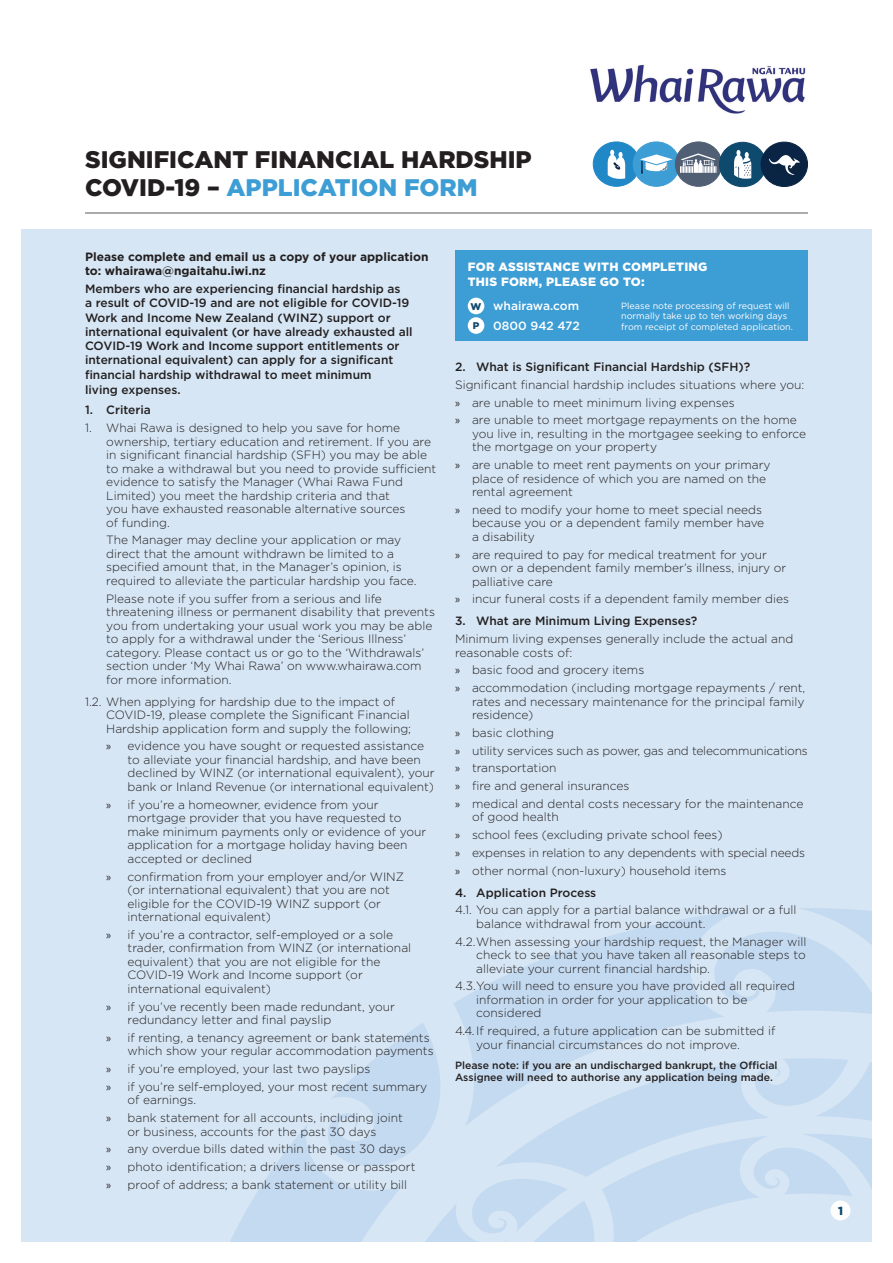
<style>
.page{position:relative;width:893px;height:1263px;background:#fff}
.page>*{position:absolute;margin:0;border:0;box-sizing:border-box;transform-origin:0 0}
.t1{font:900 24px/28.2px "Gotham";color:#231f20}
.t2{font:300 12px/13.5px "Gotham";color:#231f20}
.t3{font:500 12px/14.2px "Gotham";color:#231f20}
.t4{font:700 12px/14.2px "Gotham";color:#231f20}
.t5{font:900 12px/15px "Gotham";letter-spacing:.02em;color:#fff}
.t6{font:500 12px/20px "Gotham";color:#fff}
.t7{font:900 11.7px "Gotham";color:#0e496e}
.t8{font:500 10.5px/12px "Gotham";color:#231f20}
.t9{font:900 9.75px/19.5px "Gotham";color:#0e496e}
.t10{font:9px/10.5px "Gotham";color:#fff}
.s1{color:#3d9dd5}
.s2{font-family:"Myriad Pro";font-weight:400}
</style>
<div class="page">
<div style="left:21px;top:230px;width:851px;height:1012px;background:#d6e6f4"></div>
<svg style="left:230px;top:908px;width:642px;height:334px"></svg>
<div style="left:593px;top:142px;width:47px;height:44px;background:#2188c7;border-radius:50%"></div>
<div style="left:593px;top:141px;width:47px;height:46px;border:1px solid #2188c7;border-radius:50%"></div>
<svg style="left:608px;top:150px;width:17px;height:29px"></svg>
<div style="left:633px;top:142px;width:47px;height:44px;background:#3d9dd5;border-radius:50%"></div>
<div style="left:633px;top:141px;width:47px;height:46px;border:1px solid #3d9dd5;border-radius:50%"></div>
<svg style="left:640px;top:154px;width:33px;height:20px"></svg>
<div style="left:675px;top:142px;width:47px;height:44px;background:#505f74;border-radius:50%"></div>
<div style="left:675px;top:141px;width:47px;height:46px;border:1px solid #505f74;border-radius:50%"></div>
<svg style="left:680px;top:153px;width:36px;height:20px"></svg>
<div style="left:719px;top:142px;width:47px;height:45px;background:#0e496e;border-radius:50%"></div>
<div style="left:719px;top:142px;width:47px;height:45px;border:1px solid #0e496e;border-radius:50%"></div>
<svg style="left:734px;top:150px;width:17px;height:29px"></svg>
<div style="left:761px;top:142px;width:46px;height:44px;background:#092444;border-radius:50%"></div>
<div style="left:761px;top:142px;width:47px;height:45px;border:1px solid #092444;border-radius:50%"></div>
<div style="left:771px;top:157px;width:39px;height:28px;background:#231f20;opacity:.17"></div>
<svg style="left:769px;top:155px;width:31px;height:21px"></svg>
<img style="left:590px;top:64px;width:216px;height:50px">
<hr style="left:85px;top:213px;width:723px;height:1px;background:#57585a">
<div style="left:455px;top:251px;width:353px;height:90px;background:#3d9dd5"></div>
<div style="left:468px;top:298px;width:16px;height:16px;background:#fff;border-radius:50%"></div>
<div style="left:468px;top:317px;width:16px;height:17px;background:#fff;border-radius:50%"></div>
<div style="left:830px;top:1200px;width:20px;height:20px;background:#fff;border-radius:50%"></div>
<h1 class="t1" style="left:85px;top:145px;width:448px">SIGNIFICANT FINANCIAL HARDSHIP<br>COVID-19 – <span class="s1">APPLICATION FORM</span></h1>
<p class="t4" style="left:85px;top:249px;width:345px">Please complete and email us a copy of your application to: whairawa@ngaitahu.iwi.nz</p>
<p class="t3" style="left:85px;top:282px;width:329px">Members who are experiencing financial hardship as<br>a result of COVID-19 and are not eligible for COVID-19<br>Work and Income New Zealand (WINZ) support or international equivalent (or have already exhausted all COVID-19 Work and Income support entitlements or international equivalent) can apply for a significant financial hardship withdrawal to meet minimum</p>
<p class="t3" style="left:85px;top:383px;width:97px">living expenses.</p>
<p class="t3" style="left:85px;top:403px;width:67px">1. Criteria</p>
<p class="t2" style="left:106px;top:421px;width:331px;text-indent:-21px">1. Whai Rawa is designed to help you save for home ownership, tertiary education and retirement. If you are in significant financial hardship (SFH) you may be able to make a withdrawal but you need to provide sufficient evidence to satisfy the Manager (Whai Rawa Fund Limited) you meet the hardship criteria and that<br>you have exhausted reasonable alternative sources<br>of funding.</p>
<p class="t2" style="left:106px;top:533px;width:312px">The Manager may decline your application or may direct that the amount withdrawn be limited to a specified amount that, in the Manager’s opinion, is required to alleviate the particular hardship you face.</p>
<p class="t2" style="left:106px;top:591px;width:330px">Please note if you suffer from a serious and life threatening illness or permanent disability that prevents you from undertaking your usual work you may be able to apply for a withdrawal under the ‘Serious Illness’ category. Please contact us or go to the ‘Withdrawals’ section under ‘My Whai Rawa’ on www.whairawa.com for more information.</p>
<p class="t2" style="left:106px;top:694px;width:306px;text-indent:-21px">1.2. When applying for hardship due to the impact of<br>COVID-19, please complete the Significant Financial<br>Hardship application form and supply the following;</p>
<p class="t2" style="left:128px;top:739px;width:308px;text-indent:-21px"><span class="s2">»</span> evidence you have sought or requested assistance to alleviate your financial hardship, and have been declined by WINZ (or international equivalent), your bank or Inland Revenue (or international equivalent)</p>
<p class="t2" style="left:128px;top:797px;width:300px;text-indent:-21px"><span class="s2">»</span> if you’re a homeowner, evidence from your mortgage provider that you have requested to make minimum payments only or evidence of your application for a mortgage holiday having been accepted or declined</p>
<p class="t2" style="left:128px;top:869px;width:278px;text-indent:-21px"><span class="s2">»</span> confirmation from your employer and/or WINZ (or international equivalent) that you are not eligible for the COVID-19 WINZ support (or international equivalent)</p>
<p class="t2" style="left:128px;top:927px;width:285px;text-indent:-21px"><span class="s2">»</span> if you’re a contractor, self-employed or a sole trader, confirmation from WINZ (or international equivalent) that you are not eligible for the COVID-19 Work and Income support (or international equivalent)</p>
<p class="t2" style="left:128px;top:999px;width:269px;text-indent:-21px"><span class="s2">»</span> if you’ve recently been made redundant, your redundancy letter and final payslip</p>
<p class="t2" style="left:128px;top:1030px;width:308px;text-indent:-21px"><span class="s2">»</span> if renting, a tenancy agreement or bank statements which show your regular accommodation payments</p>
<p class="t2" style="left:106px;top:1059px;width:322px;line-height:17.7px"><span class="s2">»</span> if you’re employed, your last two payslips<br><span class="s2">»</span> if you’re self-employed, your most recent summary</p>
<p class="t2" style="left:106px;top:1091px;width:298px;line-height:17.7px;text-indent:21px">of earnings.<br><span class="s2">»</span> bank statement for all accounts, including joint</p>
<p class="t2" style="left:106px;top:1122px;width:311px;line-height:17.7px;text-indent:21px">or business, accounts for the past 30 days<br><span class="s2">»</span> any overdue bills dated within the past 30 days<br><span class="s2">»</span> photo identification; a drivers license or passport <span class="s2">»</span> proof of address; a bank statement or utility bill</p>
<p class="t5" style="left:468px;top:259px;width:241px">FOR ASSISTANCE WITH COMPLETING<br>THIS FORM, PLEASE GO TO:</p>
<p class="t6" style="left:493px;top:296px;width:88px">whairawa.com<br>0800 942 472</p>
<p class="t9" style="left:470px;top:297px;width:12px">W<br>P</p>
<p class="t10" style="left:621px;top:300px;width:173px">Please note processing of request will normally take up to ten working days from receipt of completed application.</p>
<p class="t3" style="left:455px;top:359px;width:297px">2. What is Significant Financial Hardship (SFH)?</p>
<p class="t2" style="left:455px;top:375px;width:351px;line-height:17.7px">Significant financial hardship includes situations where you: <span class="s2">»</span> are unable to meet minimum living expenses<br><span class="s2">»</span> are unable to meet mortgage repayments on the home</p>
<p class="t2" style="left:472px;top:426px;width:336px">you live in, resulting in the mortgagee seeking to enforce the mortgage on your property</p>
<p class="t2" style="left:472px;top:458px;width:300px;text-indent:-17px"><span class="s2">»</span> are unable to meet rent payments on your primary place of residence of which you are named on the rental agreement</p>
<p class="t2" style="left:472px;top:502px;width:294px;text-indent:-17px"><span class="s2">»</span> need to modify your home to meet special needs because you or a dependent family member have a disability</p>
<p class="t2" style="left:472px;top:547px;width:316px;text-indent:-17px"><span class="s2">»</span> are required to pay for medical treatment for your own or a dependent family member’s illness, injury or palliative care</p>
<p class="t2" style="left:455px;top:592px;width:336px"><span class="s2">»</span> incur funeral costs if a dependent family member dies</p>
<p class="t3" style="left:455px;top:614px;width:244px">3. What are Minimum Living Expenses?</p>
<p class="t2" style="left:455px;top:632px;width:340px">Minimum living expenses generally include the actual and reasonable costs of:</p>
<p class="t2" style="left:455px;top:661px;width:352px;line-height:17.7px"><span class="s2">»</span> basic food and grocery items<br><span class="s2">»</span> accommodation (including mortgage repayments / rent,</p>
<p class="t2" style="left:472px;top:694px;width:334px">rates and necessary maintenance for the principal family residence)</p>
<p class="t2" style="left:455px;top:723px;width:354px;line-height:17.7px"><span class="s2">»</span> basic clothing<br><span class="s2">»</span> utility services such as power, gas and telecommunications <span class="s2">»</span> transportation<br><span class="s2">»</span> fire and general insurances<br><span class="s2">»</span> medical and dental costs necessary for the maintenance</p>
<p class="t2" style="left:455px;top:808px;width:352px;line-height:17.7px;text-indent:17px">of good health<br><span class="s2">»</span> school fees (excluding private school fees)<br><span class="s2">»</span> expenses in relation to any dependents with special needs <span class="s2">»</span> other normal (non-luxury) household items</p>
<p class="t3" style="left:455px;top:885px;width:143px">4. Application Process</p>
<p class="t2" style="left:476px;top:903px;width:322px;text-indent:-21px">4.1. You can apply for a partial balance withdrawal or a full balance withdrawal from your account.</p>
<p class="t2" style="left:476px;top:934px;width:332px;text-align:justify;text-indent:-21px">4.2.When assessing your hardship request, the Manager will check to see that you have taken all reasonable steps to alleviate your current financial hardship.</p>
<p class="t2" style="left:476px;top:979px;width:320px;text-indent:-21px">4.3.You will need to ensure you have provided all required information in order for your application to be considered</p>
<p class="t2" style="left:476px;top:1024px;width:301px;text-indent:-21px">4.4.If required, a future application can be submitted if your financial circumstances do not improve.</p>
<p class="t8" style="left:455px;top:1059px;width:324px">Please note: if you are an undischarged bankrupt, the Official<br>Assignee will need to authorise any application being made.</p>
<p class="t7" style="left:838px;top:1203px;width:6px">1</p>
</div>
